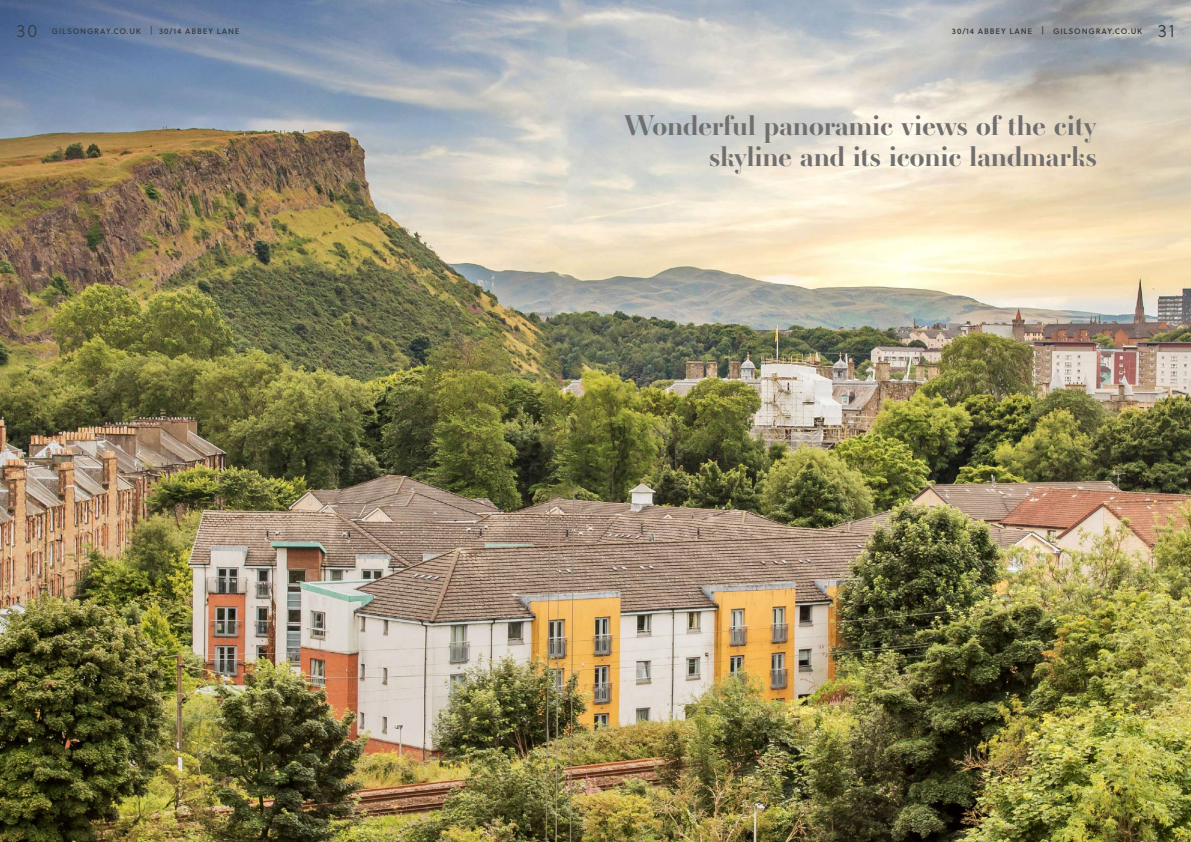
<style>
.page{position:relative;width:1191px;height:842px;background:#fff}
.page>*{position:absolute;margin:0;border:0;box-sizing:border-box;transform-origin:0 0}
.t1{font:700 28px/31px "Ambroise Std";letter-spacing:.01em;color:#706f6f;text-align:right}
.t2{font:300 18px "Soleil";color:#384044}
.t3{font:8px "Soleil Sb";letter-spacing:.1em;color:#384044}
.s1{font-family:"Soleil"}
</style>
<div class="page">
<img style="left:0;top:0;width:1191px;height:842px">
<h2 class="t2" style="left:16px;top:18px;width:23px">30</h2>
<p class="t3" style="left:52px;top:25px;width:189px">GILSONGRAY.CO.UK <span class="s1">|</span> 30/14 ABBEY LANE</p>
<p class="t3" style="left:952px;top:25px;width:192px">30/14 ABBEY LANE | GILSONGRAY.CO.UK</p>
<h2 class="t2" style="left:1157px;top:18px;width:19px">31</h2>
<h1 class="t1" style="left:624px;top:110px;width:474px">Wonderful panoramic views of the city skyline and its iconic landmarks</h1>
</div>
